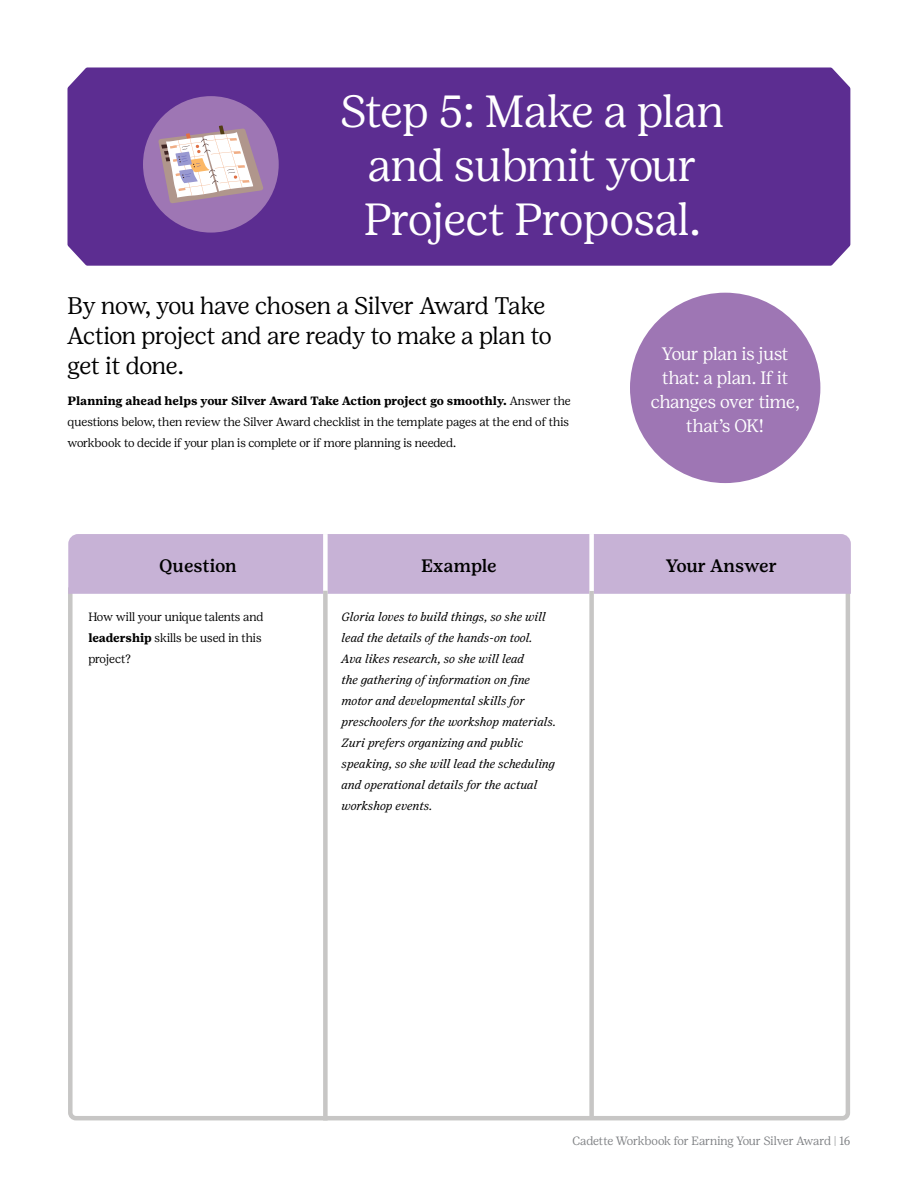
<style>
.page{position:relative;width:918px;height:1188px;background:#fff}
.page>*{position:absolute;margin:0;border:0;box-sizing:border-box;transform-origin:0 0}
.t1{font:300 45px/54px "Girl Scout Display";color:#fff;text-align:center}
.t2{font:300 24px/30px "Girl Scout Display";letter-spacing:-.01em;color:#000}
.t3{font:300 18px/24px "Girl Scout Display";letter-spacing:-.005em;color:#fff;text-align:center}
.t4{font:500 18px "Girl Scout Text";letter-spacing:-.005em;color:#000}
.t5{font:italic 12px/21px "Girl Scout Text";color:#000}
.t6{font:300 12px/21px "Girl Scout Display";color:#000}
.t7{font:700 12px "Girl Scout Text";color:#000}
.t8{font:300 12px "Girl Scout Display";letter-spacing:-.01em;color:#808285}
.s1{font-family:"Girl Scout Display";font-weight:300}
.s2{font-family:"Girl Scout Text";font-weight:700}
</style>
<div class="page">
<div style="left:68px;top:67px;width:782px;height:199px;background:#5c2d91"></div>
<div style="left:630px;top:293px;width:190px;height:190px;background:#9e76b4;border-radius:50%"></div>
<svg style="left:68px;top:596px;width:782px;height:525px"></svg>
<div style="left:68px;top:534px;width:783px;height:62px;background:#c7b2d6"></div>
<div style="left:323px;top:534px;width:5px;height:60px;background:#fff"></div>
<div style="left:589px;top:534px;width:5px;height:60px;background:#fff"></div>
<div style="left:323px;top:591px;width:5px;height:529px;background:#c7c6c5"></div>
<div style="left:589px;top:591px;width:5px;height:527px;background:#c7c6c5"></div>
<div style="left:143px;top:96px;width:136px;height:137px;background:#9e76b4;border-radius:50%"></div>
<svg style="left:158px;top:125px;width:105px;height:78px"></svg>
<h1 class="t1" style="left:341px;top:85px;width:385px">Step 5: Make a plan and submit your<br>Project Proposal.</h1>
<h2 class="t2" style="left:68px;top:290px;width:486px">By now, you have chosen a Silver Award Take<br>Action project and are ready to make a plan to get it done.</h2>
<p class="t7" style="left:68px;top:394px;width:505px">Planning ahead helps your Silver Award Take Action project go smoothly. <span class="s1">Answer the</span></p>
<p class="t6" style="left:68px;top:412px;width:503px">questions below, then review the Silver Award checklist in the template pages at the end of this workbook to decide if your plan is complete or if more planning is needed.</p>
<h3 class="t3" style="left:651px;top:342px;width:150px">Your plan is just that: a plan. If it changes over time, that’s OK!</h3>
<h3 class="t4" style="left:159px;top:555px;width:79px">Question</h3>
<h3 class="t4" style="left:421px;top:555px;width:77px">Example</h3>
<h3 class="t4" style="left:666px;top:555px;width:113px">Your Answer</h3>
<p class="t6" style="left:88px;top:606px;width:177px">How will your unique talents and <span class="s2">leadership</span> skills be used in this project?</p>
<p class="t5" style="left:342px;top:606px;width:216px">Gloria loves to build things, so she will lead the details of the hands-on tool.<br>Ava likes research, so she will lead<br>the gathering of information on fine motor and developmental skills for preschoolers for the workshop materials.<br>Zuri prefers organizing and public speaking, so she will lead the scheduling and operational details for the actual workshop events.</p>
<p class="t8" style="left:573px;top:1134px;width:280px">Cadette Workbook for Earning Your Silver Award | 16</p>
</div>
